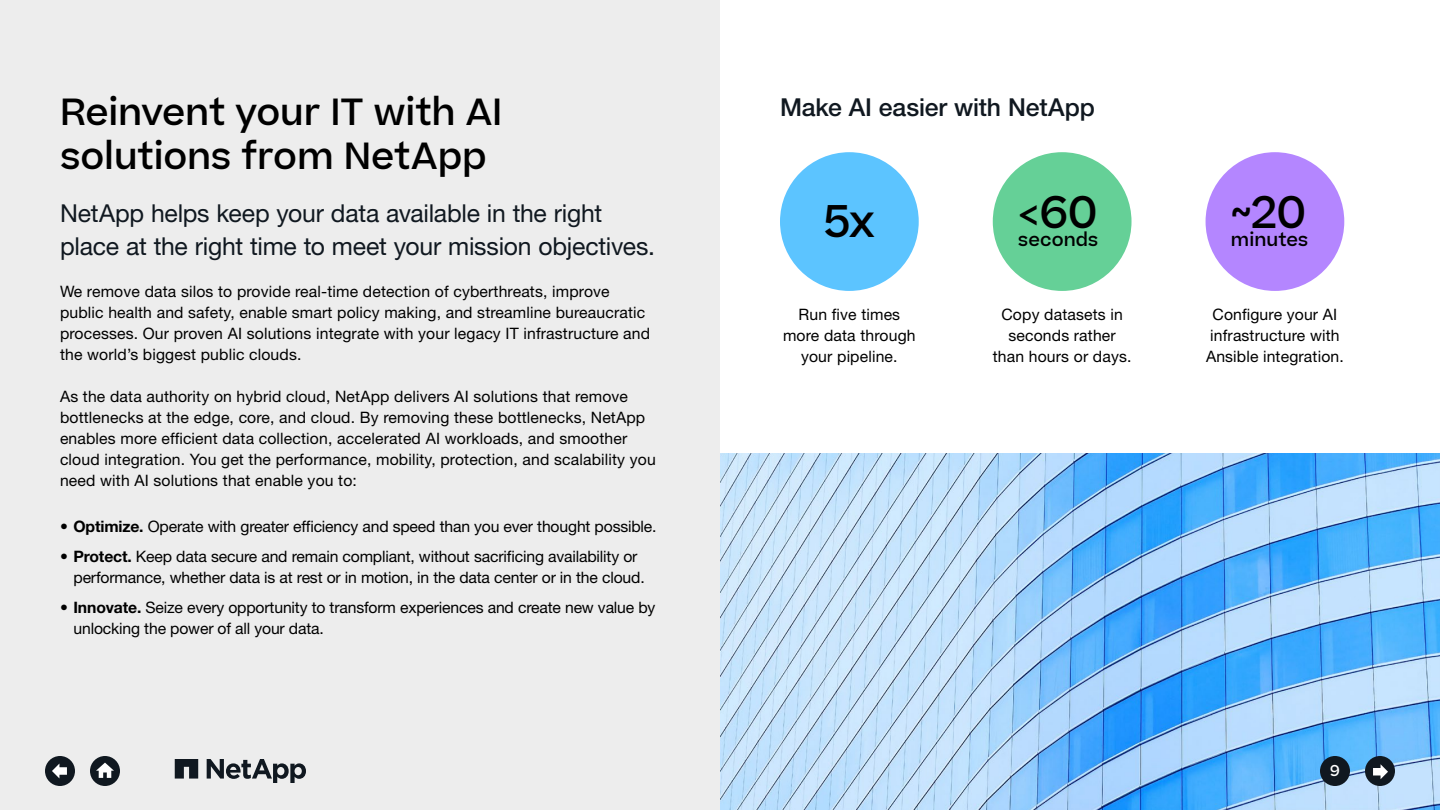
<style>
.page{position:relative;width:1440px;height:810px;background:#fff}
.page>*{position:absolute;margin:0;border:0;box-sizing:border-box;transform-origin:0 0}
.t1{font:500 43.5px "Beatrice";color:#000}
.t2{font:500 36px/44.2px "Beatrice";letter-spacing:-.005em;color:#000}
.t3{font:24.75px/33px "Helvetica Neue LT Std";letter-spacing:-.01em;color:#101820}
.t4{font:500 24.75px "Helvetica Neue LT Std";letter-spacing:-.005em;color:#101820}
.t5{font:500 18px "Beatrice";letter-spacing:.005em;color:#000}
.t6{font:15.75px/21px "Helvetica Neue LT Std";letter-spacing:.01em;color:#000;text-align:center}
.t7{font:15.75px/21px "Helvetica Neue LT Std";letter-spacing:-.01em;color:#000}
.t8{font:500 15px "Beatrice";color:#fff}
.s1{font-weight:700}
</style>
<div class="page">
<img style="left:720px;top:454px;width:720px;height:356px">
<div style="left:993px;top:152px;width:139px;height:139px;background:#65d097;border-radius:50%"></div>
<div style="left:1206px;top:152px;width:138px;height:139px;background:#b486ff;border-radius:50%"></div>
<div style="left:780px;top:152px;width:139px;height:139px;background:#5cc4ff;border-radius:50%"></div>
<div style="left:1320px;top:756px;width:30px;height:30px;background:#101820;border-radius:50%"></div>
<div style="left:1365px;top:756px;width:30px;height:30px;background:#101820;border-radius:50%"></div>
<svg style="left:1373px;top:764px;width:15px;height:15px"></svg>
<div style="left:0;top:0;width:720px;height:810px;background:#ededed"></div>
<div style="left:45px;top:756px;width:30px;height:30px;background:#101820;border-radius:50%"></div>
<svg style="left:52px;top:764px;width:15px;height:14px"></svg>
<svg style="left:207px;top:759px;width:99px;height:24px"></svg>
<svg style="left:175px;top:759px;width:23px;height:20px"></svg>
<div style="left:90px;top:756px;width:30px;height:30px;background:#101820;border-radius:50%"></div>
<svg style="left:96px;top:763px;width:18px;height:15px"></svg>
<h2 class="t2" style="left:60px;top:89px;width:444px">Reinvent your IT with AI solutions from NetApp</h2>
<h3 class="t3" style="left:60px;top:196px;width:597px">NetApp helps keep your data available in the right place at the right time to meet your mission objectives.</h3>
<p class="t6" style="left:60px;top:280px;width:592px;text-align:left">We remove data silos to provide real-time detection of cyberthreats, improve public health and safety, enable smart policy making, and streamline bureaucratic processes. Our proven AI solutions integrate with your legacy IT infrastructure and the world’s biggest public clouds.</p>
<p class="t6" style="left:60px;top:385px;width:597px;text-align:left">As the data authority on hybrid cloud, NetApp delivers AI solutions that remove bottlenecks at the edge, core, and cloud. By removing these bottlenecks, NetApp enables more efficient data collection, accelerated AI workloads, and smoother cloud integration. You get the performance, mobility, protection, and scalability you need with AI solutions that enable you to:</p>
<p class="t7" style="left:60px;top:516px;width:598px"><span class="s1">• Optimize.</span> Operate with greater efficiency and speed than you ever thought possible.</p>
<p class="t7" style="left:73px;top:546px;width:573px;text-indent:-13px"><span class="s1">• Protect.</span> Keep data secure and remain compliant, without sacrificing availability or performance, whether data is at rest or in motion, in the data center or in the cloud.</p>
<p class="t7" style="left:73px;top:597px;width:584px;text-indent:-13px"><span class="s1">• Innovate.</span> Seize every opportunity to transform experiences and create new value by unlocking the power of all your data.</p>
<h3 class="t4" style="left:780px;top:92px;width:316px">Make AI easier with NetApp</h3>
<h1 class="t1" style="left:824px;top:193px;width:52px">5x</h1>
<p class="t6" style="left:783px;top:304px;width:134px">Run five times more data through your pipeline.</p>
<h1 class="t1" style="left:1018px;top:184px;width:81px">&lt;60</h1>
<p class="t5" style="left:1018px;top:228px;width:82px">seconds</p>
<p class="t6" style="left:993px;top:304px;width:140px">Copy datasets in seconds rather than hours or days.</p>
<h1 class="t1" style="left:1231px;top:184px;width:77px">~20</h1>
<p class="t5" style="left:1231px;top:228px;width:79px">minutes</p>
<p class="t6" style="left:1206px;top:304px;width:139px">Configure your AI infrastructure with<br>Ansible integration.</p>
<p class="t8" style="left:1330px;top:761px;width:11px">9</p>
</div>
